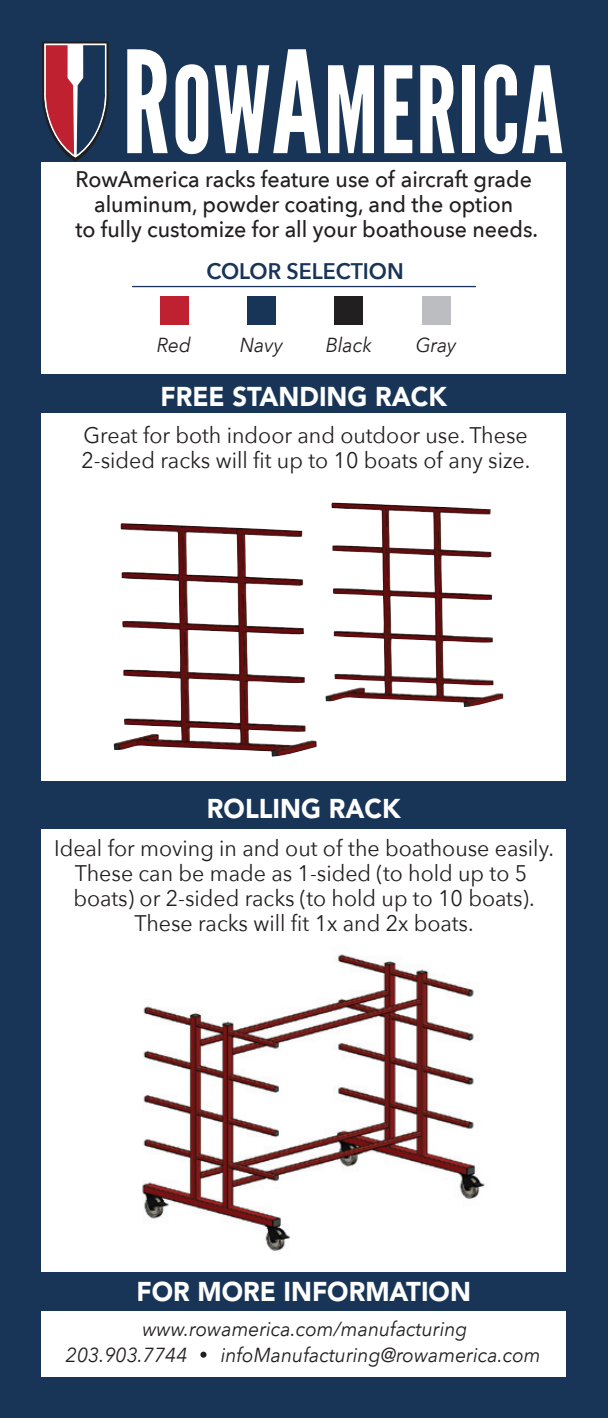
<style>
.page{position:relative;width:608px;height:1418px;background:#fff}
.page>*{position:absolute;margin:0;border:0;box-sizing:border-box;transform-origin:0 0}
.t1{font:900 27px "Avenir LT Std";color:#fff;scale:.95 1}
.t2{font:22.5px/24.8px "Avenir Next";color:#231f20;text-align:center;scale:.95 1}
.t3{font:500 22.5px/24.8px "Avenir Next";color:#231f20;text-align:center;scale:.95 1}
.t4{font:600 22.5px "Avenir Next";color:#183558;scale:.95 1}
.t5{font:italic 20.25px "Avenir Next";color:#231f20;scale:.95 1}
</style>
<div class="page">
<div style="left:0;top:0;width:608px;height:1417px;background:#183558"></div>
<svg style="left:42px;top:42px;width:67px;height:120px"></svg>
<svg style="left:127px;top:49px;width:41px;height:104px"></svg>
<svg style="left:175px;top:64px;width:33px;height:90px"></svg>
<svg style="left:214px;top:49px;width:107px;height:104px"></svg>
<svg style="left:328px;top:65px;width:46px;height:88px"></svg>
<svg style="left:384px;top:65px;width:28px;height:88px"></svg>
<svg style="left:420px;top:65px;width:34px;height:88px"></svg>
<div style="left:462px;top:65px;width:12px;height:88px;background:#fff"></div>
<svg style="left:484px;top:64px;width:78px;height:90px"></svg>
<div style="left:42px;top:162px;width:524px;height:1214px;background:#fff"></div>
<div style="left:21px;top:781px;width:565px;height:48px;background:#183558"></div>
<div style="left:21px;top:374px;width:565px;height:39px;background:#183558"></div>
<div style="left:21px;top:1271px;width:565px;height:39px;background:#183558"></div>
<hr style="left:132px;top:286px;width:343px;height:1px;background:#1a325a">
<div style="left:160px;top:297px;width:28px;height:28px;background:#c02130"></div>
<div style="left:247px;top:297px;width:28px;height:28px;background:#183558"></div>
<div style="left:334px;top:297px;width:29px;height:28px;background:#211f1f"></div>
<div style="left:422px;top:297px;width:28px;height:28px;background:#bcbdc0"></div>
<img style="left:325px;top:502px;width:178px;height:205px">
<img style="left:113px;top:523px;width:204px;height:233px">
<img style="left:142px;top:954px;width:343px;height:297px">
<svg style="left:200px;top:1351px;width:6px;height:6px"></svg>
<p class="t3" style="left:75px;top:166px;width:488px">RowAmerica racks feature use of aircraft grade aluminum, powder coating, and the option<br>to fully customize for all your boathouse needs.</p>
<p class="t4" style="left:206px;top:252px;width:209px">COLOR SELECTION</p>
<p class="t5" style="left:157px;top:327px;width:37px">Red</p>
<p class="t5" style="left:240px;top:327px;width:47px">Navy</p>
<p class="t5" style="left:325px;top:327px;width:50px">Black</p>
<p class="t5" style="left:415px;top:327px;width:45px">Gray</p>
<p class="t1" style="left:160px;top:380px;width:303px">FREE STANDING RACK</p>
<p class="t2" style="left:81px;top:422px;width:474px;text-align:left">Great for both indoor and outdoor use. These<br>2-sided racks will fit up to 10 boats of any size.</p>
<p class="t1" style="left:207px;top:792px;width:205px">ROLLING RACK</p>
<p class="t2" style="left:54px;top:835px;width:527px">Ideal for moving in and out of the boathouse easily.<br>These can be made as 1-sided (to hold up to 5 boats) or 2-sided racks (to hold up to 10 boats).<br>These racks will fit 1x and 2x boats.</p>
<p class="t1" style="left:137px;top:1275px;width:353px">FOR MORE INFORMATION</p>
<p class="t5" style="left:142px;top:1312px;width:344px">www.rowamerica.com/manufacturing</p>
<p class="t5" style="left:66px;top:1338px;width:130px">203.903.7744</p>
<p class="t5" style="left:221px;top:1338px;width:338px">infoManufacturing@rowamerica.com</p>
</div>
